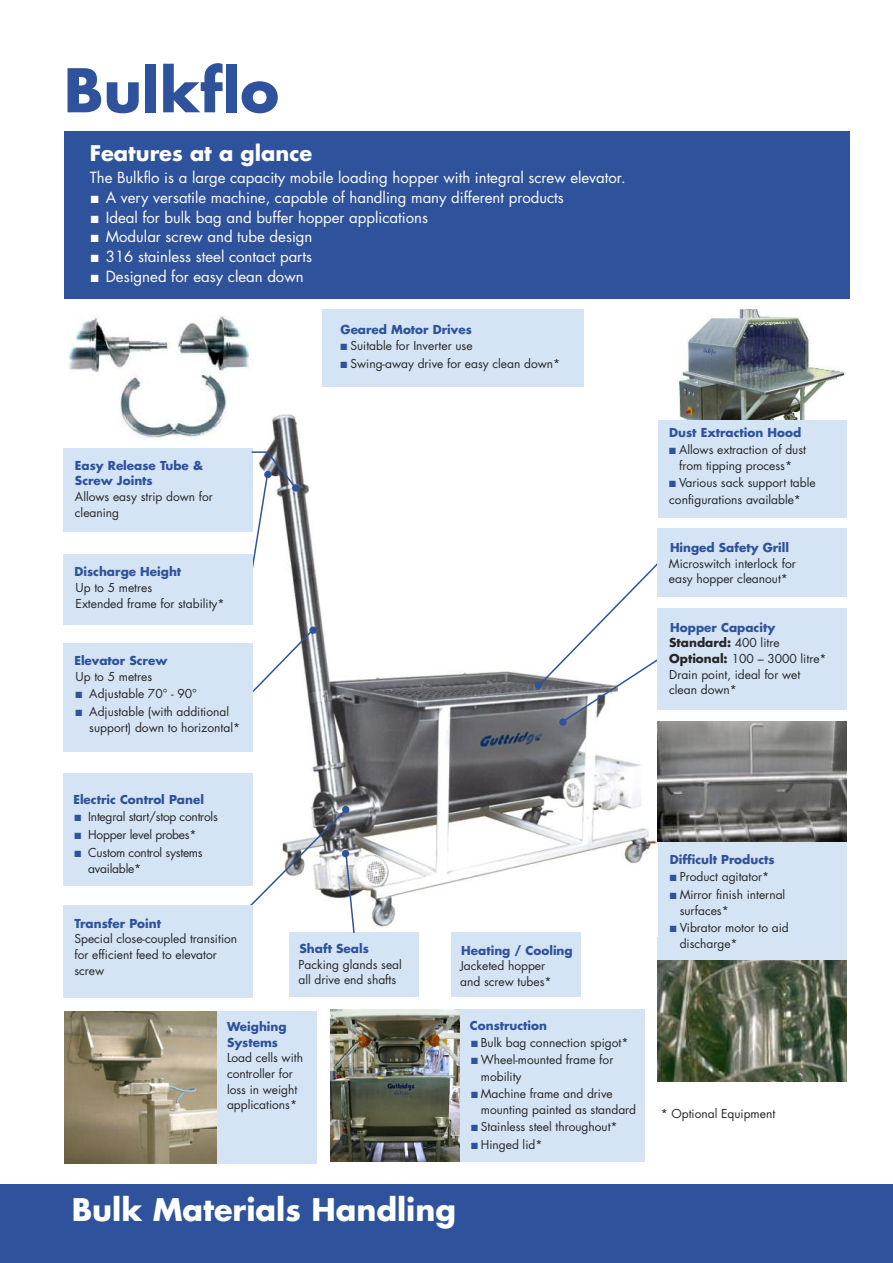
<style>
.page{position:relative;width:893px;height:1263px;background:#fff}
.page>*{position:absolute;margin:0;border:0;box-sizing:border-box;transform-origin:0 0}
.t1{font:700 58.5px "Futura CE";color:#2e529b}
.t2{font:700 30.3px "Futura CE";color:#fff}
.t3{font:700 21px "Futura CE";color:#fff}
.t4{font:15px "Futura CE";color:#fff}
.t5{font:12px/15.8px "Futura CE";color:#272627}
.t6{font:700 12px/15.6px "Futura CE";color:#2e529b}
.t7{font:12px/16.5px "Futura CE";letter-spacing:-.02em;color:#272627}
.s1{color:#2e529b}
.s2{font-weight:700;color:#2e529b}
.s3{font-weight:700}
</style>
<div class="page">
<div style="left:0;top:1184px;width:893px;height:79px;background:#2e529b"></div>
<div style="left:64px;top:132px;width:785px;height:167px;background:#2e529b"></div>
<div style="left:64px;top:343px;width:189px;height:189px;background:#d5e4f5"></div>
<div style="left:64px;top:312px;width:189px;height:135px;background:#fff"></div>
<img style="left:68px;top:315px;width:182px;height:123px">
<div style="left:64px;top:773px;width:189px;height:113px;background:#d5e4f5"></div>
<div style="left:657px;top:309px;width:189px;height:209px;background:#d5e4f5"></div>
<img style="left:657px;top:309px;width:189px;height:110px">
<div style="left:657px;top:834px;width:189px;height:127px;background:#d5e4f5"></div>
<div style="left:322px;top:309px;width:262px;height:77px;background:#d5e4f5"></div>
<img style="left:266px;top:414px;width:391px;height:522px">
<img style="left:657px;top:721px;width:189px;height:121px">
<div style="left:64px;top:1011px;width:252px;height:152px;background:#d5e4f5"></div>
<img style="left:64px;top:1011px;width:153px;height:152px">
<div style="left:330px;top:1010px;width:315px;height:152px;background:#d5e4f5"></div>
<img style="left:331px;top:1010px;width:128px;height:152px">
<img style="left:657px;top:961px;width:190px;height:120px">
<div style="left:292px;top:484px;width:7px;height:8px;background:#2e529b;border-radius:50%"></div>
<svg style="left:251px;top:451px;width:47px;height:132px"></svg>
<div style="left:64px;top:554px;width:189px;height:71px;background:#d5e4f5"></div>
<div style="left:309px;top:626px;width:8px;height:8px;background:#2e529b;border-radius:50%"></div>
<svg style="left:253px;top:629px;width:60px;height:75px"></svg>
<div style="left:64px;top:905px;width:189px;height:93px;background:#d5e4f5"></div>
<div style="left:289px;top:932px;width:130px;height:65px;background:#d5e4f5"></div>
<div style="left:451px;top:932px;width:129px;height:65px;background:#d5e4f5"></div>
<svg style="left:250px;top:807px;width:106px;height:127px"></svg>
<div style="left:657px;top:608px;width:190px;height:102px;background:#d5e4f5"></div>
<div style="left:535px;top:682px;width:7px;height:7px;background:#2e529b;border-radius:50%"></div>
<svg style="left:537px;top:560px;width:125px;height:164px"></svg>
<div style="left:657px;top:529px;width:189px;height:68px;background:#d5e4f5"></div>
<div style="left:64px;top:643px;width:189px;height:109px;background:#d5e4f5"></div>
<h1 class="t1" style="left:64px;top:64px;width:217px">Bulkflo</h1>
<h3 class="t3" style="left:90px;top:143px;width:224px">Features at a glance</h3>
<p class="t4" style="left:90px;top:171px;width:537px">The Bulkflo is a large capacity mobile loading hopper with integral screw elevator.</p>
<p class="t4" style="left:91px;top:190px;width:475px">■ A very versatile machine, capable of handling many different products</p>
<p class="t4" style="left:91px;top:210px;width:339px">■ Ideal for bulk bag and buffer hopper applications</p>
<p class="t4" style="left:91px;top:230px;width:223px">■ Modular screw and tube design</p>
<p class="t4" style="left:91px;top:250px;width:223px">■ 316 stainless steel contact parts</p>
<p class="t4" style="left:91px;top:269px;width:214px">■ Designed for easy clean down</p>
<p class="t6" style="left:75px;top:458px;width:130px">Easy Release Tube &amp;<br>Screw Joints</p>
<p class="t5" style="left:75px;top:490px;width:139px">Allows easy strip down for cleaning</p>
<p class="t6" style="left:74px;top:565px;width:108px">Discharge Height</p>
<p class="t5" style="left:76px;top:580px;width:151px">Up to 5 metres<br>Extended frame for stability*</p>
<p class="t6" style="left:74px;top:654px;width:94px">Elevator Screw</p>
<p class="t5" style="left:76px;top:670px;width:78px">Up to 5 metres</p>
<p class="t5" style="left:76px;top:687px;width:123px"><span class="s1">■</span> Adjustable 70° - 90°</p>
<p class="t5" style="left:89px;top:704px;width:152px;line-height:16.5px;text-indent:-14px"><span class="s1">■</span> Adjustable (with additional support) down to horizontal*</p>
<p class="t6" style="left:73px;top:793px;width:132px">Electric Control Panel</p>
<p class="t7" style="left:75px;top:810px;width:145px"><span class="s1">■</span> Integral start/stop controls</p>
<p class="t7" style="left:75px;top:827px;width:123px"><span class="s1">■</span> Hopper level probes*</p>
<p class="t7" style="left:88px;top:845px;width:116px;text-indent:-14px"><span class="s1">■</span> Custom control systems available*</p>
<p class="t6" style="left:341px;top:322px;width:133px">Geared Motor Drives</p>
<p class="t5" style="left:341px;top:339px;width:133px"><span class="s1">■</span> Suitable for Inverter use</p>
<p class="t5" style="left:341px;top:357px;width:221px"><span class="s1">■</span> Swing-away drive for easy clean down*</p>
<p class="t6" style="left:74px;top:916px;width:88px">Transfer Point</p>
<p class="t5" style="left:74px;top:932px;width:164px">Special close-coupled transition for efficient feed to elevator screw</p>
<p class="t6" style="left:300px;top:942px;width:71px">Shaft Seals</p>
<p class="t5" style="left:298px;top:957px;width:105px">Packing glands seal all drive end shafts</p>
<p class="t6" style="left:227px;top:1020px;width:61px">Weighing<br>Systems</p>
<p class="t5" style="left:227px;top:1051px;width:78px">Load cells with controller for loss in weight applications*</p>
<p class="t6" style="left:461px;top:943px;width:113px">Heating / Cooling</p>
<p class="t5" style="left:460px;top:959px;width:93px">Jacketed hopper and screw tubes*</p>
<p class="t6" style="left:470px;top:1018px;width:79px">Construction</p>
<p class="t5" style="left:471px;top:1035px;width:159px"><span class="s1">■</span> Bulk bag connection spigot*</p>
<p class="t5" style="left:481px;top:1052px;width:134px;line-height:16.5px;text-indent:-10px"><span class="s1">■</span> Wheel-mounted frame for mobility</p>
<p class="t5" style="left:481px;top:1086px;width:157px;line-height:16.5px;text-indent:-10px"><span class="s1">■</span> Machine frame and drive mounting painted as standard</p>
<p class="t5" style="left:471px;top:1120px;width:148px"><span class="s1">■</span> Stainless steel throughout*</p>
<p class="t5" style="left:471px;top:1137px;width:73px"><span class="s1">■</span> Hinged lid*</p>
<h2 class="t2" style="left:72px;top:1196px;width:386px">Bulk Materials Handling</h2>
<p class="t6" style="left:669px;top:425px;width:133px">Dust Extraction Hood</p>
<p class="t5" style="left:669px;top:442px;width:138px;line-height:16.5px;text-align:center"><span class="s1">■</span> Allows extraction of dust from tipping process*</p>
<p class="t5" style="left:669px;top:475px;width:148px;line-height:16.5px"><span class="s1">■</span> Various sack support table configurations available*</p>
<p class="t6" style="left:670px;top:541px;width:121px">Hinged Safety Grill</p>
<p class="t5" style="left:669px;top:556px;width:129px">Microswitch interlock for easy hopper cleanout*</p>
<p class="t5" style="left:669px;top:620px;width:159px"><span class="s2">Hopper Capacity<br></span><span class="s3">Standard:</span> 400 litre<br><span class="s3">Optional:</span> 100 – 3000 litre*<br>Drain point, ideal for wet clean down*</p>
<p class="t6" style="left:670px;top:853px;width:106px">Difficult Products</p>
<p class="t5" style="left:670px;top:869px;width:101px"><span class="s1">■</span> Product agitator*</p>
<p class="t5" style="left:680px;top:887px;width:107px;line-height:16.5px;text-indent:-10px"><span class="s1">■</span> Mirror finish internal surfaces*</p>
<p class="t5" style="left:680px;top:920px;width:111px;line-height:16.5px;text-indent:-10px"><span class="s1">■</span> Vibrator motor to aid discharge*</p>
<p class="t5" style="left:661px;top:1106px;width:116px">* Optional Equipment</p>
</div>
